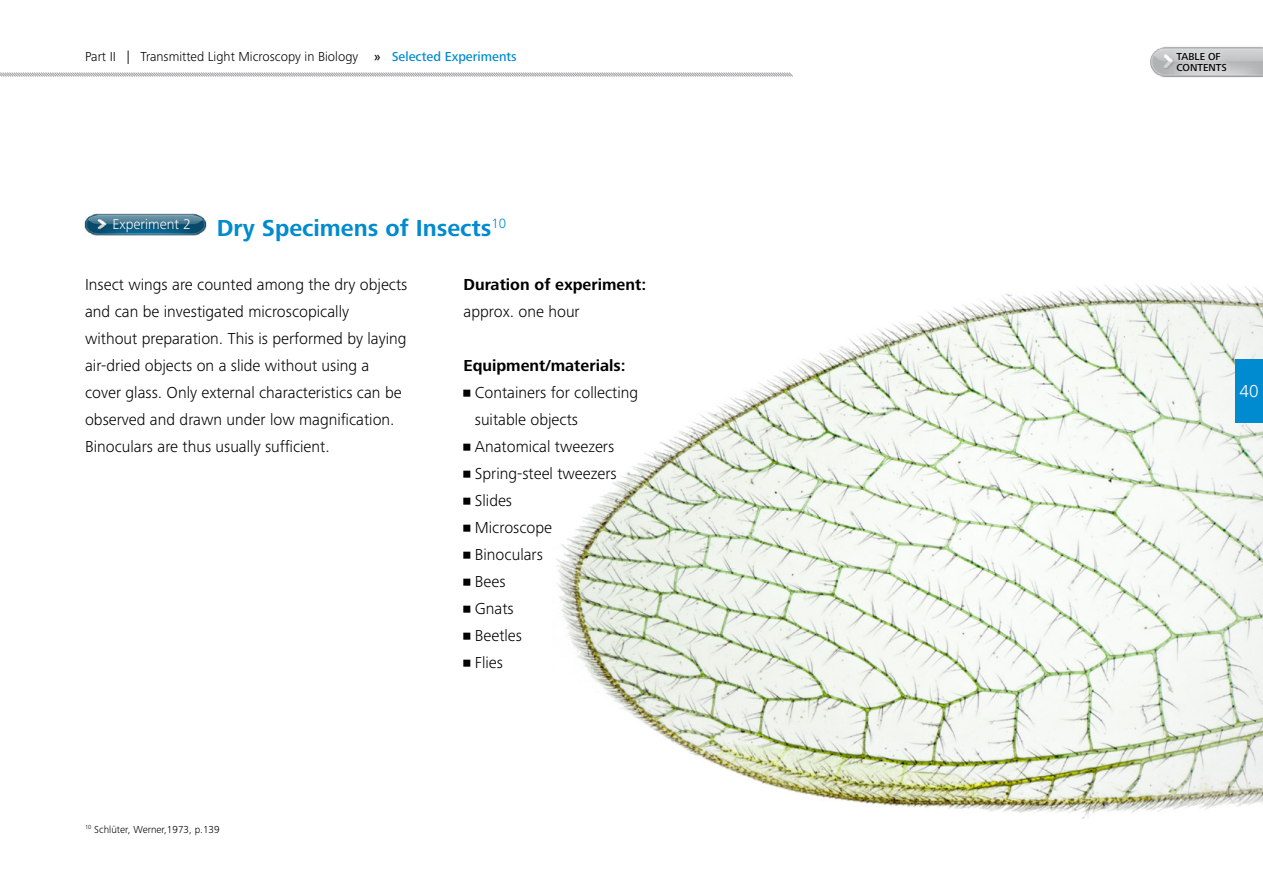
<style>
.page{position:relative;width:1263px;height:893px;background:#fff}
.page>*{position:absolute;margin:0;border:0;box-sizing:border-box;transform-origin:0 0}
.t1{font:700 24px "Zeiss Frutiger Next Pro";color:#008bd0}
.t2{font:300 18px "Zeiss Frutiger Next Pro";color:#fff}
.t3{font:300 16.5px/27px "Zeiss Frutiger Next Pro";color:#000}
.t4{font:700 16.5px "Zeiss Frutiger Next Pro";color:#000}
.t5{font:300 14.7px "Zeiss Frutiger Next Pro";color:#fff}
.t6{font:300 13.5px "Zeiss Frutiger Next Pro";color:#000}
.t7{font:500 13.5px "Zeiss Frutiger Next Pro";color:#008bd0}
.t8{font:300 10.5px "Zeiss Frutiger Next Pro";color:#000}
.t9{font:500 10.5px/10.5px "Zeiss Frutiger Next Pro";color:#000}
.s1{color:#000}
</style>
<div class="page">
<img style="left:556px;top:283px;width:707px;height:536px">
<div style="left:1235px;top:359px;width:28px;height:64px;background:#008bd0"></div>
<img style="left:1150px;top:46px;width:113px;height:32px">
<div style="left:1171px;top:48px;width:61px;height:28px;background:#fff;opacity:.75"></div>
<svg style="left:0;top:72px;width:793px;height:5px;background:#cecfcf"></svg>
<img style="left:84px;top:213px;width:123px;height:23px">
<p class="t6" style="left:85px;top:49px;width:275px">Part II | Transmitted Light Microscopy in Biology</p>
<p class="t7" style="left:374px;top:49px;width:144px"><span class="s1">»</span> Selected Experiments</p>
<h1 class="t1" style="left:217px;top:214px;width:291px">Dry Specimens of Insects<sup>10</sup></h1>
<p class="t3" style="left:85px;top:271px;width:324px">Insect wings are counted among the dry objects and can be investigated microscopically<br>without preparation. This is performed by laying air-dried objects on a slide without using a cover glass. Only external characteristics can be observed and drawn under low magnification.<br>Binoculars are thus usually sufficient.</p>
<p class="t4" style="left:463px;top:275px;width:184px">Duration of experiment:</p>
<p class="t5" style="left:113px;top:215px;width:80px">Experiment 2</p>
<p class="t3" style="left:463px;top:298px;width:118px">approx. one hour</p>
<p class="t4" style="left:463px;top:356px;width:164px">Equipment/materials:</p>
<p class="t3" style="left:475px;top:379px;width:165px;text-indent:-11px">• Containers for collecting suitable objects</p>
<p class="t3" style="left:463px;top:433px;width:152px">• Anatomical tweezers</p>
<p class="t3" style="left:463px;top:460px;width:155px">• Spring-steel tweezers</p>
<p class="t3" style="left:463px;top:487px;width:50px">• Slides</p>
<p class="t3" style="left:463px;top:513px;width:90px">• Microscope</p>
<p class="t3" style="left:463px;top:540px;width:81px">• Binoculars</p>
<p class="t3" style="left:463px;top:567px;width:44px">• Bees</p>
<p class="t3" style="left:463px;top:594px;width:52px">• Gnats</p>
<p class="t3" style="left:463px;top:621px;width:60px">• Beetles</p>
<p class="t3" style="left:463px;top:648px;width:41px">• Flies</p>
<p class="t8" style="left:85px;top:823px;width:136px"><sup>10</sup> Schlüter, Werner,1973, p.139</p>
<p class="t9" style="left:1176px;top:52px;width:52px">TABLE OF<br>CONTENTS</p>
<p class="t2" style="left:1239px;top:380px;width:21px">40</p>
</div>
